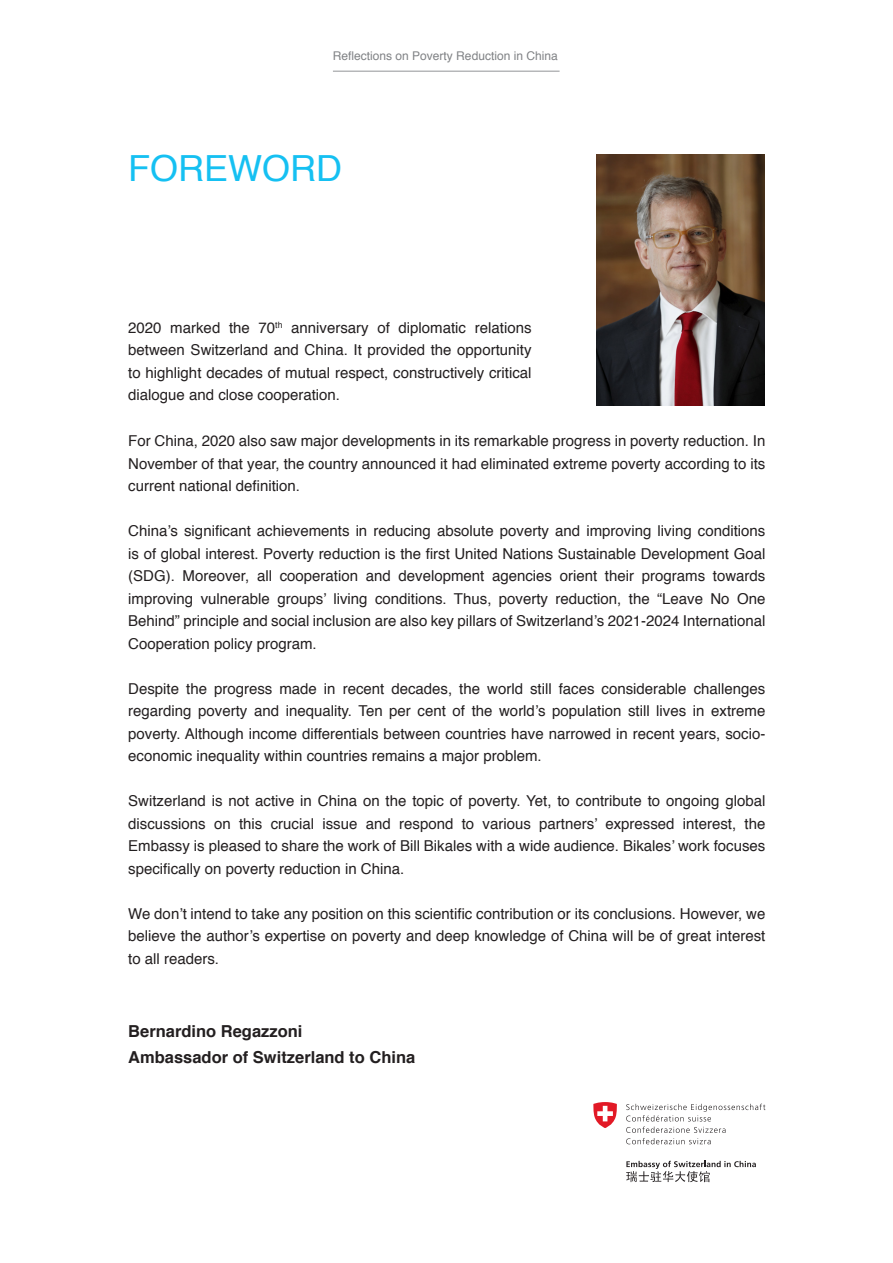
<style>
.page{position:relative;width:893px;height:1263px;background:#fff}
.page>*{position:absolute;margin:0;border:0;box-sizing:border-box;transform-origin:0 0}
.title_1{font:36px "Helvetica";color:#15c0f2}
.body_1{font:700 16.5px "Helvetica";color:#231f20}
.body_1-2{font:15px/22.5px "Helvetica";color:#231f20;text-align:justify}
.t1{font:12px "Helvetica";color:#808285}
</style>
<div class="page">
<hr style="left:333px;top:71px;width:227px;height:1px;background:#939598">
<img style="left:596px;top:154px;width:168px;height:251px">
<svg style="left:626px;top:1104px;width:139px;height:40px"></svg>
<svg style="left:593px;top:1102px;width:24px;height:26px"></svg>
<svg style="left:626px;top:1161px;width:130px;height:21px"></svg>
<p class="t1" style="left:333px;top:47px;width:226px">Reflections on Poverty Reduction in China</p>
<p class="title_1" style="left:128px;top:141px;width:215px">FOREWORD</p>
<p class="body_1-2" style="left:128px;top:317px;width:405px">2020 marked the 70<sup>th</sup> anniversary of diplomatic relations between Switzerland and China. It provided the opportunity to highlight decades of mutual respect, constructively critical dialogue and close cooperation.</p>
<p class="body_1-2" style="left:128px;top:430px;width:639px">For China, 2020 also saw major developments in its remarkable progress in poverty reduction. In November of that year, the country announced it had eliminated extreme poverty according to its current national definition.</p>
<p class="body_1-2" style="left:128px;top:520px;width:639px">China’s significant achievements in reducing absolute poverty and improving living conditions is of global interest. Poverty reduction is the first United Nations Sustainable Development Goal (SDG). Moreover, all cooperation and development agencies orient their programs towards improving vulnerable groups’ living conditions. Thus, poverty reduction, the “Leave No One Behind” principle and social inclusion are also key pillars of Switzerland’s 2021-2024 International Cooperation policy program.</p>
<p class="body_1-2" style="left:128px;top:678px;width:639px">Despite the progress made in recent decades, the world still faces considerable challenges regarding poverty and inequality. Ten per cent of the world’s population still lives in extreme poverty. Although income differentials between countries have narrowed in recent years, socio&shy;economic inequality within countries remains a major problem.</p>
<p class="body_1-2" style="left:128px;top:790px;width:639px">Switzerland is not active in China on the topic of poverty. Yet, to contribute to ongoing global discussions on this crucial issue and respond to various partners’ expressed interest, the Embassy is pleased to share the work of Bill Bikales with a wide audience. Bikales’ work focuses specifically on poverty reduction in China.</p>
<p class="body_1-2" style="left:128px;top:903px;width:639px">We don’t intend to take any position on this scientific contribution or its conclusions. However, we believe the author’s expertise on poverty and deep knowledge of China will be of great interest to all readers.</p>
<p class="body_1" style="left:128px;top:1018px;width:176px">Bernardino Regazzoni</p>
<p class="body_1" style="left:128px;top:1044px;width:288px">Ambassador of Switzerland to China</p>
</div>
